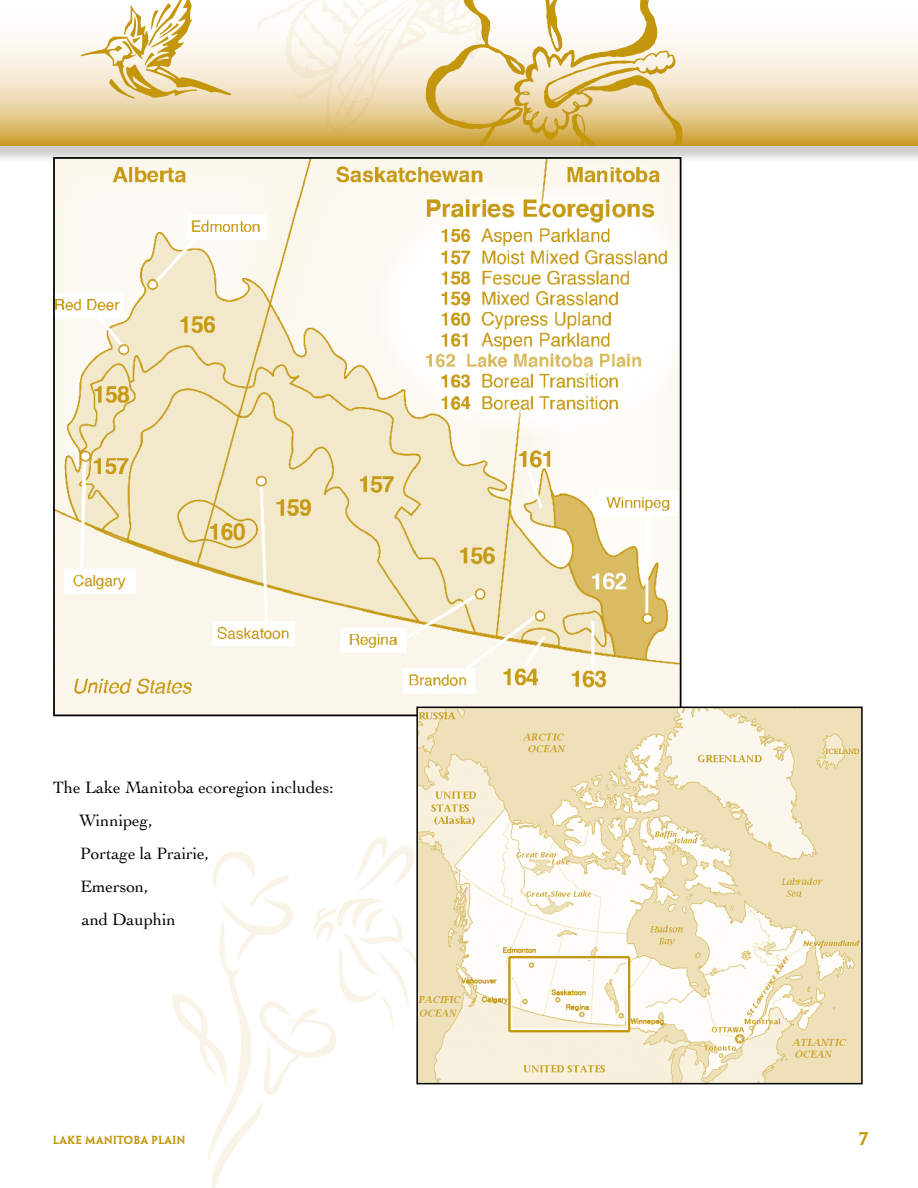
<style>
.page{position:relative;width:918px;height:1188px;background:#fff}
.page>*{position:absolute;margin:0;border:0;box-sizing:border-box;transform-origin:0 0}
.t1{font:17.25px/33px "Cochin";letter-spacing:-.005em;color:#000}
.t2{font:16.5px "Penumbra MM 585 1000";color:#c4960c}
.t3{font:10.5px "Penumbra MM 585 1000";letter-spacing:-.005em;color:#c4960c}
</style>
<div class="page">
<div style="left:0;top:0;width:918px;height:164px;background:#000;opacity:.2"></div>
<svg style="left:0;top:0;width:918px;height:146px"></svg>
<svg style="left:248px;top:0;width:435px;height:145px"></svg>
<svg style="left:80px;top:0;width:151px;height:99px"></svg>
<svg style="left:172px;top:837px;width:256px;height:351px"></svg>
<img style="left:56px;top:160px;width:622px;height:553px">
<img style="left:419px;top:710px;width:441px;height:371px">
<div style="left:416px;top:707px;width:447px;height:377px;border:2px solid #000"></div>
<p class="t1" style="left:79px;top:770px;width:256px;text-indent:-26px">The Lake Manitoba ecoregion includes:<br>Winnipeg,<br>Portage la Prairie,<br>Emerson,<br>and Dauphin</p>
<p class="t3" style="left:53px;top:1134px;width:134px">LAKE MANITOBA PLAIN</p>
<p class="t2" style="left:859px;top:1129px;width:11px">7</p>
</div>
